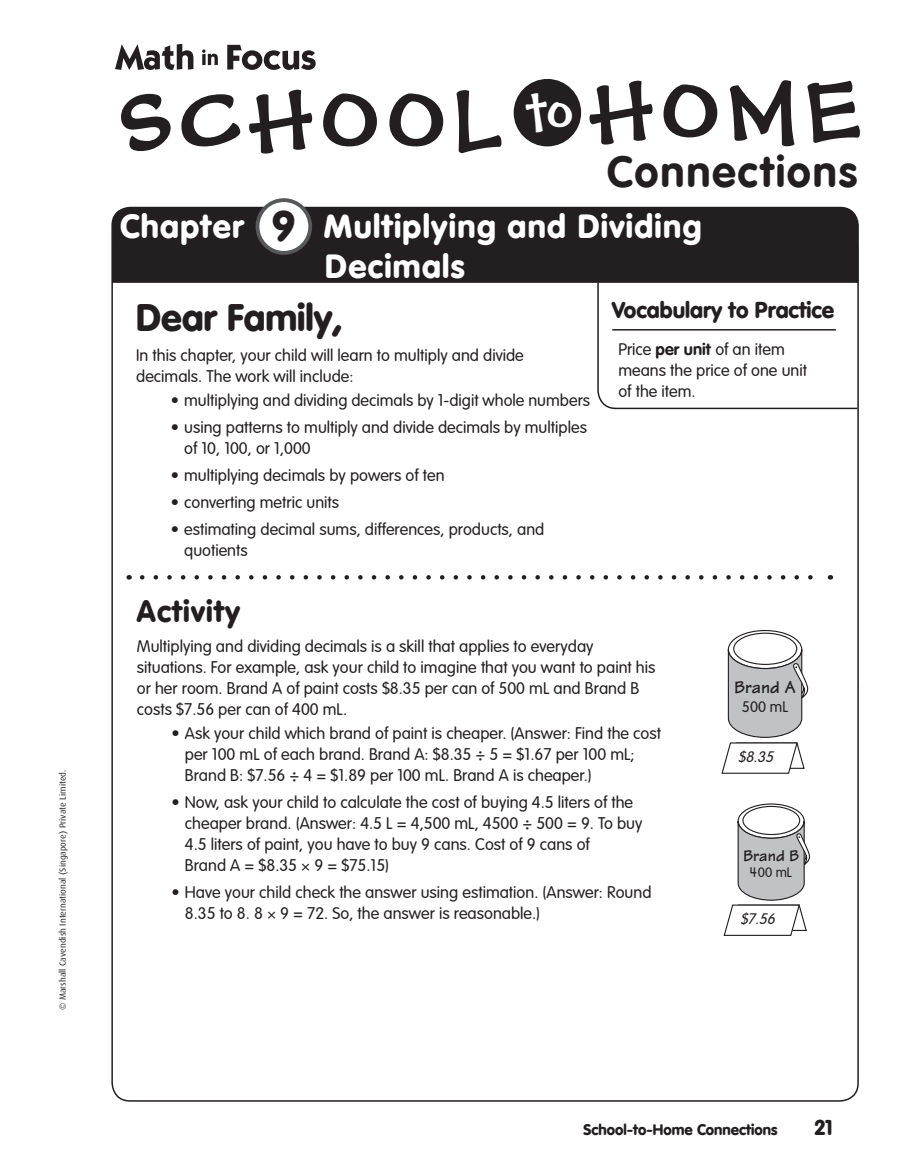
<style>
.page{position:relative;width:916px;height:1172px;background:#fff}
.page>*{position:absolute;margin:0;border:0;box-sizing:border-box;transform-origin:0 0}
.t1{font:84px "FM Black Cherry Moon BT";letter-spacing:.085em;color:#231f20}
.t2{font:700 43.5px "S Math VAG Rounded";letter-spacing:.04em;color:#231f20}
.t3{font:900 37.5px "VAG Rounded";color:#231f20}
.t4{font:900 32.7px/39.3px "VAG Rounded Std";letter-spacing:.04em;color:#fff}
.t5{font:900 30px "VAG Rounded Std";letter-spacing:.04em;color:#231f20}
.t6{font:900 22.5px "VAG Rounded Std";color:#231f20}
.t7{font:900 21px "VAG Rounded Std";color:#231f20}
.t8{font:700 18px "Tekton";color:#231f20}
.t9{font:300 16.5px/21px "VAG Rounded Std";color:#231f20}
.t10{font:700 16.5px "Tekton";color:#231f20}
.t11{font:900 15px "VAG Rounded Std";color:#231f20}
.t12{font:italic 300 15px "S Math VAG Rounded";color:#231f20}
.t13{font:300 15px "S Math VAG Rounded";color:#231f20}
.t14{font:300 13.5px "S Math VAG Rounded";color:#231f20}
.t15{font:9px "Dax";color:#231f20}
.s1{font-size:41.55px;color:#231f20}
.s2{font-family:"VAG Rounded"}
.s3{font-weight:700}
</style>
<div class="page">
<svg style="left:115px;top:44px;width:201px;height:26px"></svg>
<div style="left:112px;top:207px;width:746px;height:39px;background:#231f20"></div>
<div style="left:514px;top:79px;width:67px;height:67px;background:#231f20;border-radius:50%"></div>
<div style="left:113px;top:247px;width:745px;height:35px;background:#231f20"></div>
<div style="left:112px;top:246px;width:746px;height:37px;border:2px solid #231f20"></div>
<svg style="left:142px;top:575px;width:671px;height:4px"></svg>
<svg style="left:597px;top:280px;width:262px;height:130px"></svg>
<div style="left:257px;top:200px;width:53px;height:53px;background:#fff;border-radius:50%"></div>
<div style="left:256px;top:198px;width:56px;height:57px;border:4px solid #57585a;border-radius:50%"></div>
<svg style="left:721px;top:630px;width:88px;height:143px"></svg>
<svg style="left:723px;top:803px;width:87px;height:132px"></svg>
<p class="t15" style="left:58px;top:1009px;width:242px;rotate:-90deg">© Marshall Cavendish International (Singapore) Private Limited.</p>
<h1 class="t1" style="left:117px;top:68px;width:742px">SCHOOL <sup>to</sup> HOME</h1>
<h2 class="t2" style="left:607px;top:146px;width:252px">Connections</h2>
<h3 class="t4" style="left:325px;top:208px;width:378px;text-indent:-205px">Chapter <span class="s1">9</span> Multiplying and Dividing<br>Decimals</h3>
<h3 class="t3" style="left:136px;top:295px;width:208px">Dear Family,</h3>
<p class="t9" style="left:136px;top:345px;width:389px">In this chapter, your child will learn to multiply and divide decimals. The work will include:</p>
<p class="t9" style="left:171px;top:390px;width:421px"><span class="s2">•</span> multiplying and dividing decimals by 1-digit whole numbers</p>
<p class="t9" style="left:184px;top:417px;width:404px;text-indent:-13px"><span class="s2">•</span> using patterns to multiply and divide decimals by multiples of 10, 100, or 1,000</p>
<p class="t9" style="left:171px;top:465px;width:275px"><span class="s2">•</span> multiplying decimals by powers of ten</p>
<p class="t9" style="left:171px;top:492px;width:170px"><span class="s2">•</span> converting metric units</p>
<p class="t9" style="left:184px;top:519px;width:362px;text-indent:-13px"><span class="s2">•</span> estimating decimal sums, differences, products, and quotients</p>
<h3 class="t6" style="left:612px;top:296px;width:224px">Vocabulary to Practice</h3>
<p class="t9" style="left:618px;top:339px;width:190px">Price <span class="s3">per unit</span> of an item means the price of one unit of the item.</p>
<h3 class="t5" style="left:137px;top:593px;width:105px">Activity</h3>
<p class="t9" style="left:137px;top:636px;width:520px">Multiplying and dividing decimals is a skill that applies to everyday situations. For example, ask your child to imagine that you want to paint his or her room. Brand A of paint costs $8.35 per can of 500 mL and Brand B costs $7.56 per can of 400 mL.</p>
<p class="t9" style="left:185px;top:723px;width:478px;text-indent:-13px"><span class="s2">•</span> Ask your child which brand of paint is cheaper. (Answer: Find the cost per 100 mL of each brand. Brand A: $8.35 <span class="s2">÷</span> 5 = $1.67 per 100 mL;<br>Brand B: $7.56 <span class="s2">÷</span> 4 = $1.89 per 100 mL. Brand A is cheaper.)</p>
<p class="t9" style="left:185px;top:792px;width:459px;text-indent:-13px"><span class="s2">•</span> Now, ask your child to calculate the cost of buying 4.5 liters of the cheaper brand. (Answer: 4.5 L = 4,500 mL, 4500 <span class="s2">÷</span> 500 = 9. To buy 4.5 liters of paint, you have to buy 9 cans. Cost of 9 cans of<br>Brand A = $8.35 9 = $75.15)</p>
<p class="t9" style="left:185px;top:882px;width:468px;text-indent:-13px"><span class="s2">•</span> Have your child check the answer using estimation. (Answer: Round<br>8.35 to 8. 8 9 = 72. So, the answer is reasonable.)</p>
<p class="t8" style="left:734px;top:676px;width:63px">Brand A</p>
<p class="t13" style="left:742px;top:698px;width:48px">500 mL</p>
<p class="t12" style="left:738px;top:747px;width:40px">$8.35</p>
<p class="t10" style="left:743px;top:844px;width:58px">Brand B</p>
<p class="t14" style="left:750px;top:864px;width:44px">400 mL</p>
<p class="t12" style="left:740px;top:909px;width:40px">$7.56</p>
<p class="t11" style="left:583px;top:1119px;width:196px">School-to-Home Connections</p>
<p class="t7" style="left:815px;top:1114px;width:19px">21</p>
</div>
